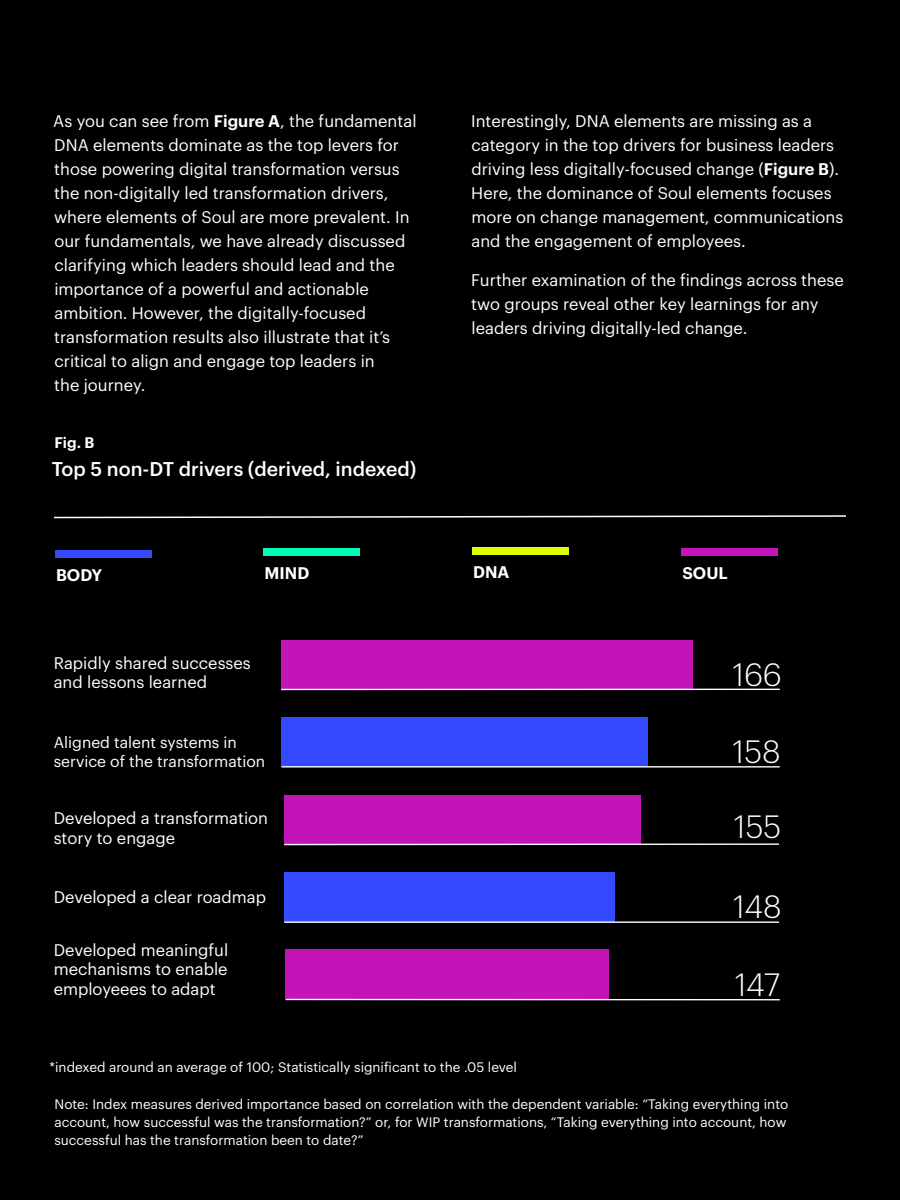
<style>
.page{position:relative;width:900px;height:1200px;background:#000}
.page>*{position:absolute;margin:0;border:0;box-sizing:border-box;transform-origin:0 0}
.t1{font:300 31.65px "Graphik";letter-spacing:-.005em;color:#fff}
.t2{font:500 19.5px "Graphik";color:#fff}
.t3{font:16.5px/24px "Graphik";color:#fff}
.t4{font:600 16.5px "Graphik";color:#fff}
.t5{font:15.6px/18.8px "Graphik";color:#fff}
.t6{font:600 15px "Graphik";color:#fff}
.t7{font:13.5px/18px "Graphik";color:#fff}
.s1{font-weight:600}
</style>
<div class="page">
<svg style="left:52px;top:515px;width:796px;height:4px;background:#5f5f5a"></svg>
<div style="left:55px;top:550px;width:96px;height:8px;background:#334aff"></div>
<div style="left:54px;top:566px;width:90px;height:49px;border:2px solid #000"></div>
<div style="left:263px;top:549px;width:97px;height:7px;background:#00ffb5"></div>
<div style="left:263px;top:564px;width:89px;height:50px;border:2px solid #000"></div>
<div style="left:472px;top:547px;width:96px;height:8px;background:#deff00"></div>
<div style="left:471px;top:563px;width:90px;height:49px;border:2px solid #000"></div>
<div style="left:681px;top:549px;width:97px;height:7px;background:#c214b9"></div>
<div style="left:680px;top:564px;width:90px;height:50px;border:2px solid #000"></div>
<div style="left:20px;top:625px;width:792px;height:386px;background:#000"></div>
<div style="left:284px;top:873px;width:330px;height:49px;background:#334aff"></div>
<div style="left:284px;top:795px;width:357px;height:50px;background:#c214b9"></div>
<div style="left:286px;top:949px;width:323px;height:50px;background:#c214b9"></div>
<hr style="left:284px;top:843px;width:495px;height:2px;background:#fff">
<hr style="left:284px;top:921px;width:495px;height:2px;background:#fff">
<hr style="left:286px;top:999px;width:494px;height:1px;background:#fff">
<div style="left:281px;top:640px;width:412px;height:50px;background:#c214b9"></div>
<hr style="left:281px;top:689px;width:499px;height:1px;background:#fff">
<div style="left:282px;top:718px;width:366px;height:49px;background:#334aff"></div>
<hr style="left:282px;top:766px;width:498px;height:2px;background:#fff">
<p class="t3" style="left:53px;top:111px;width:365px">As you can see from <span class="s1">Figure A</span>, the fundamental DNA elements dominate as the top levers for those powering digital transformation versus the non-digitally led transformation drivers, where elements of Soul are more prevalent. In our fundamentals, we have already discussed clarifying which leaders should lead and the importance of a powerful and actionable ambition. However, the digitally-focused transformation results also illustrate that it’s critical to align and engage top leaders in<br>the journey.</p>
<p class="t6" style="left:55px;top:436px;width:41px">Fig. B</p>
<p class="t2" style="left:52px;top:461px;width:366px">Top 5 non-DT drivers (derived, indexed)</p>
<p class="t3" style="left:471px;top:111px;width:374px">Interestingly, DNA elements are missing as a category in the top drivers for business leaders driving less digitally-focused change (<span class="s1">Figure B</span>).<br>Here, the dominance of Soul elements focuses more on change management, communications and the engagement of employees.</p>
<p class="t3" style="left:471px;top:269px;width:374px">Further examination of the findings across these two groups reveal other key learnings for any leaders driving digitally-led change.</p>
<p class="t4" style="left:56px;top:568px;width:48px">BODY</p>
<p class="t4" style="left:265px;top:566px;width:46px">MIND</p>
<p class="t4" style="left:473px;top:565px;width:38px">DNA</p>
<p class="t4" style="left:682px;top:566px;width:47px">SOUL</p>
<p class="t3" style="left:54px;top:654px;width:199px;line-height:19.8px">Rapidly shared successes and lessons learned</p>
<h1 class="t1" style="left:733px;top:656px;width:50px">166</h1>
<p class="t5" style="left:54px;top:734px;width:213px">Aligned talent systems in service of the transformation</p>
<h1 class="t1" style="left:733px;top:733px;width:49px">158</h1>
<p class="t3" style="left:54px;top:809px;width:216px;line-height:19.8px">Developed a transformation story to engage</p>
<h1 class="t1" style="left:734px;top:808px;width:48px">155</h1>
<p class="t3" style="left:54px;top:887px;width:214px">Developed a clear roadmap</p>
<h1 class="t1" style="left:734px;top:889px;width:50px">148</h1>
<p class="t3" style="left:54px;top:941px;width:176px;line-height:19.8px;text-align:justify">Developed meaningful mechanisms to enable employeees to adapt</p>
<h1 class="t1" style="left:735px;top:966px;width:46px">147</h1>
<p class="t7" style="left:50px;top:1059px;width:469px">*indexed around an average of 100; Statistically significant to the .05 level</p>
<p class="t7" style="left:54px;top:1096px;width:735px">Note: Index measures derived importance based on correlation with the dependent variable: “Taking everything into account, how successful was the transformation?” or, for WIP transformations, “Taking everything into account, how successful has the transformation been to date?”</p>
</div>
